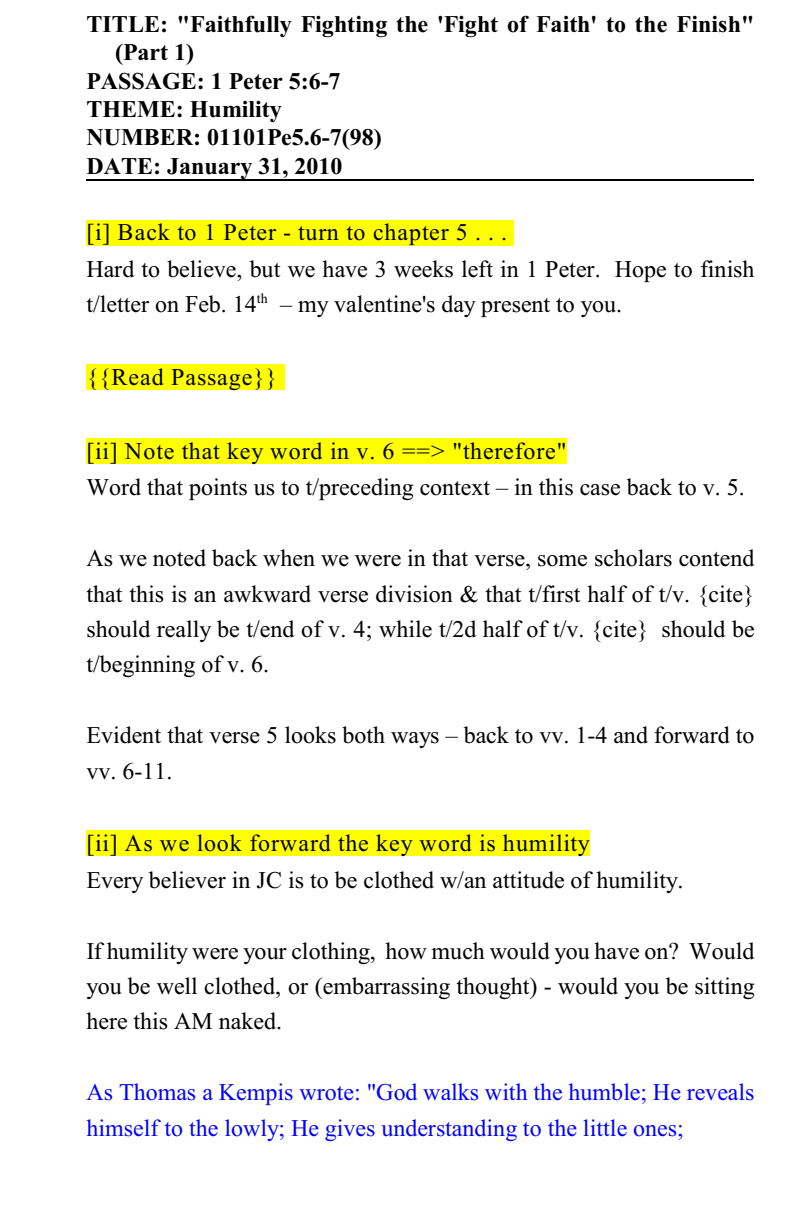
<style>
.page{position:relative;width:792px;height:1224px;background:#fff}
.page>*{position:absolute;margin:0;border:0;box-sizing:border-box;transform-origin:0 0}
.t1{font:24px/35.4px "Times New Roman";color:#000}
.t2{font:700 24px "Times New Roman";color:#000}
.t3{font:24px/35.6px "Times New Roman";letter-spacing:.005em;color:#00f}
.t4{font:24px "Times New Roman";letter-spacing:.04em;color:#000}
.t5{font:14px "Times New Roman";color:#000}
</style>
<div class="page">
<div style="left:86px;top:220px;width:428px;height:26px;background:#ff0"></div>
<div style="left:86px;top:364px;width:199px;height:26px;background:#ff0"></div>
<div style="left:86px;top:438px;width:481px;height:26px;background:#ff0"></div>
<div style="left:86px;top:831px;width:504px;height:25px;background:#ff0"></div>
<hr style="left:86px;top:179px;width:668px;height:1px;background:#000">
<p class="t2" style="left:86px;top:16px;width:670px">TITLE: "Faithfully Fighting the 'Fight of Faith' to the Finish"</p>
<p class="t2" style="left:115px;top:44px;width:80px">(Part 1)</p>
<p class="t2" style="left:86px;top:72px;width:256px">PASSAGE: 1 Peter 5:6-7</p>
<p class="t2" style="left:86px;top:101px;width:197px">THEME: Humility</p>
<p class="t2" style="left:86px;top:129px;width:297px">NUMBER: 01101Pe5.6-7(98)</p>
<p class="t2" style="left:86px;top:157px;width:258px">DATE: January 31, 2010</p>
<p class="t1" style="left:86px;top:217px;width:670px;line-height:36px">[i] Back to 1 Peter - turn to chapter 5 . . .<br>Hard to believe, but we have 3 weeks left in 1 Peter. Hope to finish t/letter on Feb. 14 – my valentine's day present to you.</p>
<p class="t5" style="left:257px;top:293px;width:13px">th</p>
<p class="t4" style="left:86px;top:369px;width:192px">{{Read Passage}}</p>
<p class="t1" style="left:86px;top:435px;width:660px;line-height:36.4px">[ii] Note that key word in v. 6 ==&gt; "therefore"<br>Word that points us to t/preceding context – in this case back to v. 5.</p>
<p class="t1" style="left:86px;top:543px;width:670px;text-align:justify">As we noted back when we were in that verse, some scholars contend that this is an awkward verse division &amp; that t/first half of t/v. {cite} should really be t/end of v. 4; while t/2d half of t/v. {cite} should be t/beginning of v. 6.</p>
<p class="t1" style="left:86px;top:720px;width:670px">Evident that verse 5 looks both ways – back to vv. 1-4 and forward to vv. 6-11.</p>
<p class="t1" style="left:86px;top:827px;width:598px;line-height:36.4px">[ii] As we look forward the key word is humility<br>Every believer in JC is to be clothed w/an attitude of humility.</p>
<p class="t1" style="left:86px;top:935px;width:670px;text-align:justify">If humility were your clothing, how much would you have on? Would you be well clothed, or (embarrassing thought) - would you be sitting here this AM naked.</p>
<p class="t3" style="left:86px;top:1077px;width:670px">As Thomas a Kempis wrote: "God walks with the humble; He reveals himself to the lowly; He gives understanding to the little ones;</p>
</div>
